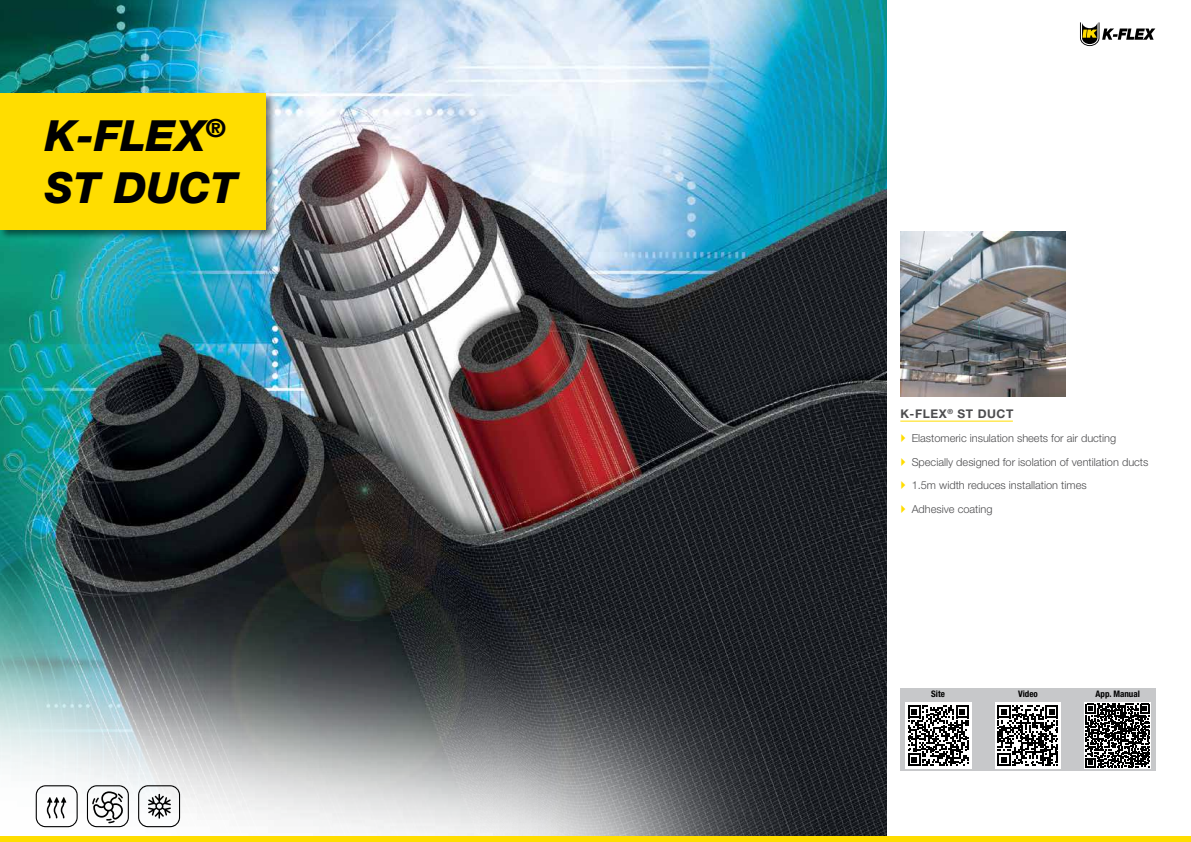
<style>
.page{position:relative;width:1191px;height:842px;background:#fff}
.page>*{position:absolute;margin:0;border:0;box-sizing:border-box;transform-origin:0 0}
.t1{font:italic 800 43px/51.6px "Helvetica Neue LT Std";color:#000}
.t2{font:700 12px "Helvetica Neue LT Std";letter-spacing:.05em;color:#4d4d4f}
.t3{font:300 11px/23.4px "Helvetica Neue LT Std";color:#4d4d4f}
.t4{font:700 condensed 9px "Helvetica Neue LT Std";color:#000}
</style>
<div class="page">
<div style="left:900px;top:688px;width:255px;height:83px;background:#c7c8ca"></div>
<img style="left:0;top:0;width:886px;height:836px">
<img style="left:0;top:543px;width:821px;height:293px">
<svg style="left:36px;top:785px;width:42px;height:42px"></svg>
<svg style="left:138px;top:785px;width:42px;height:42px"></svg>
<svg style="left:87px;top:785px;width:42px;height:42px"></svg>
<img style="left:900px;top:232px;width:165px;height:164px">
<svg style="left:1084px;top:702px;width:67px;height:67px"></svg>
<svg style="left:1085px;top:704px;width:64px;height:64px;background:#4f4f4f"></svg>
<div style="left:995px;top:702px;width:65px;height:67px;background:#fff"></div>
<svg style="left:997px;top:705px;width:61px;height:61px"></svg>
<hr style="left:900px;top:421px;width:113px;height:1px;background:#fd0">
<div style="left:905px;top:702px;width:66px;height:67px;background:#fff"></div>
<svg style="left:908px;top:705px;width:60px;height:61px"></svg>
<div style="left:0;top:92px;width:276px;height:148px;background:#000;opacity:.5"></div>
<div style="left:1px;top:94px;width:265px;height:136px;background:#fd0"></div>
<hr style="left:0;top:94px;width:2px;height:136px;background:#fd0">
<svg style="left:1080px;top:22px;width:75px;height:24px"></svg>
<div style="left:0;top:836px;width:1191px;height:6px;background:#fd0"></div>
<h1 class="t1" style="left:45px;top:110px;width:194px">K-FLEX<sup>®<br></sup>ST DUCT</h1>
<p class="t2" style="left:900px;top:406px;width:115px">K-FLEX<sup>®</sup> ST DUCT</p>
<p class="t3" style="left:911px;top:427px;width:238px">Elastomeric insulation sheets for air ducting Specially designed for isolation of ventilation ducts 1.5m width reduces installation times<br>Adhesive coating</p>
<p class="t4" style="left:931px;top:689px;width:15px">Site</p>
<p class="t4" style="left:1018px;top:689px;width:21px">Video</p>
<p class="t4" style="left:1095px;top:689px;width:46px">App. Manual</p>
</div>
